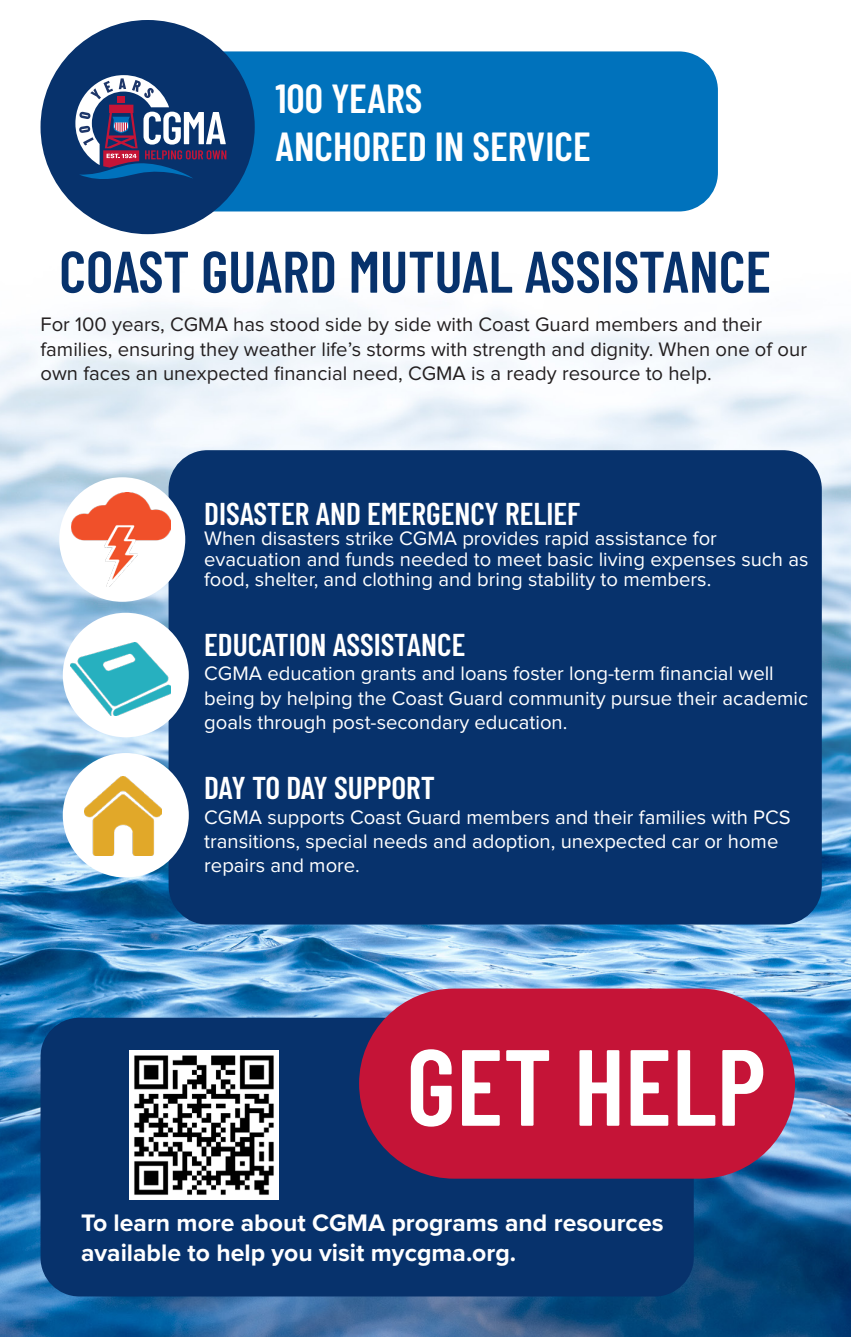
<style>
.page{position:relative;width:851px;height:1337px;background:#fff}
.page>*{position:absolute;margin:0;border:0;box-sizing:border-box;transform-origin:0 0}
.t1{font:600 108px "Barlow Condensed";color:#fff}
.t2{font:600 58.5px "Barlow Condensed";color:#07326c}
.t3{font:600 40.5px "Barlow Condensed";color:#fff}
.t4{font:600 31.5px "Barlow Condensed";color:#fff}
.t5{font:700 24.75px/29.7px "Proxima Nova";color:#fff}
.t6{font:20.25px/24.3px "Proxima Nova";color:#fff}
.t7{font:20.25px/24.3px "Proxima Nova";color:#231f20}
</style>
<div class="page">
<img style="left:0;top:20px;width:850px;height:1316px">
<div style="left:168px;top:450px;width:653px;height:474px;background:#07326c;border-radius:39px"></div>
<div style="left:112px;top:51px;width:606px;height:160px;background:#0072bc;border-radius:39px"></div>
<div style="left:40px;top:1017px;width:653px;height:279px;background:#07326c;border-radius:39px"></div>
<div style="left:41px;top:20px;width:214px;height:214px;background:#07326c;border-radius:50%"></div>
<svg style="left:75px;top:75px;width:151px;height:104px"></svg>
<div style="left:359px;top:988px;width:436px;height:190px;background:#c51437;border-radius:95px"></div>
<img style="left:130px;top:1050px;width:149px;height:149px">
<div style="left:63px;top:613px;width:126px;height:124px;background:#fff;border-radius:50%"></div>
<div style="left:63px;top:753px;width:126px;height:124px;background:#fff;border-radius:50%"></div>
<img style="left:71px;top:642px;width:100px;height:73px">
<img style="left:85px;top:776px;width:77px;height:79px">
<div style="left:59px;top:477px;width:126px;height:125px;background:#fff;border-radius:50%"></div>
<img style="left:71px;top:492px;width:99px;height:94px">
<p class="t3" style="left:275px;top:69px;width:148px">100 YEARS</p>
<p class="t3" style="left:275px;top:118px;width:316px">ANCHORED IN SERVICE</p>
<p class="t2" style="left:59px;top:230px;width:713px">COAST GUARD MUTUAL ASSISTANCE</p>
<p class="t7" style="left:40px;top:313px;width:768px">For 100 years, CGMA has stood side by side with Coast Guard members and their families, ensuring they weather life’s storms with strength and dignity. When one of our own faces an unexpected financial need, CGMA is a ready resource to help.</p>
<p class="t4" style="left:204px;top:491px;width:377px">DISASTER AND EMERGENCY RELIEF</p>
<p class="t6" style="left:204px;top:529px;width:605px;line-height:20.2px">When disasters strike CGMA provides rapid assistance for evacuation and funds needed to meet basic living expenses such as food, shelter, and clothing and bring stability to members.</p>
<p class="t4" style="left:204px;top:622px;width:263px">EDUCATION ASSISTANCE</p>
<p class="t6" style="left:204px;top:662px;width:605px">CGMA education grants and loans foster long-term financial well being by helping the Coast Guard community pursue their academic goals through post-secondary education.</p>
<p class="t4" style="left:204px;top:765px;width:232px">DAY TO DAY SUPPORT</p>
<p class="t6" style="left:204px;top:805px;width:588px">CGMA supports Coast Guard members and their families with PCS transitions, special needs and adoption, unexpected car or home repairs and more.</p>
<p class="t1" style="left:406px;top:1010px;width:361px">GET HELP</p>
<p class="t5" style="left:81px;top:1207px;width:584px">To learn more about CGMA programs and resources available to help you visit mycgma.org.</p>
</div>
